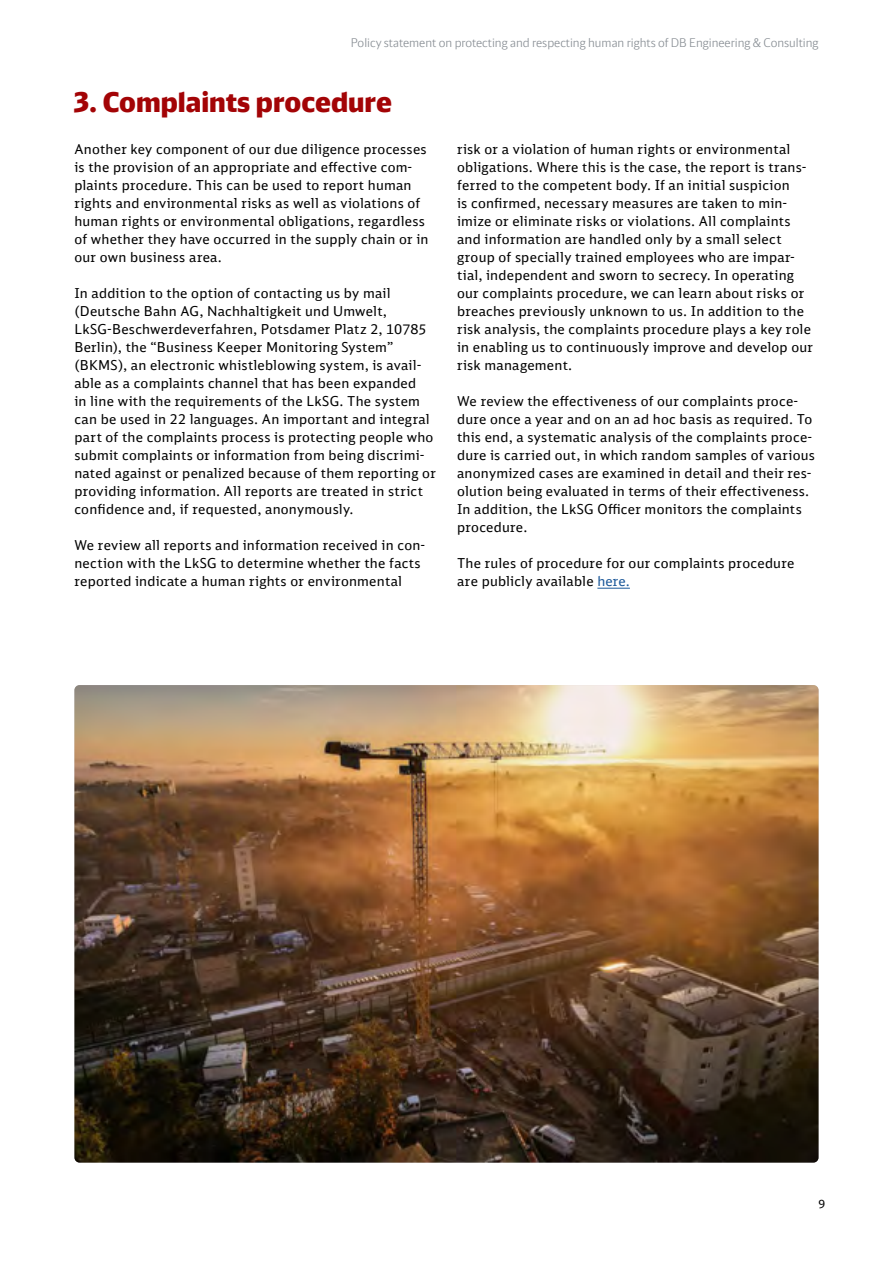
<style>
.page{position:relative;width:893px;height:1263px;background:#fff}
.page>*{position:absolute;margin:0;border:0;box-sizing:border-box;transform-origin:0 0}
.t1{font:900 27px "DB Head";color:#a30406}
.t2{font:13.5px/18px "DB Sans";letter-spacing:.02em;color:#000}
.t3{font:300 12px "DB Neo Head";color:#878d93}
.t4{font:11.25px "DB Sans";color:#000}
.s1{color:#1b5899}
</style>
<div class="page">
<hr style="left:597px;top:588px;width:33px;height:1px;background:#1b5899">
<img style="left:74px;top:685px;width:745px;height:477px">
<p class="t3" style="left:351px;top:35px;width:469px">Policy statement on protecting and respecting human rights of DB Engineering &amp; Consulting</p>
<h1 class="t1" style="left:74px;top:85px;width:319px">3. Complaints procedure</h1>
<p class="t2" style="left:74px;top:140px;width:356px">Another key component of our due diligence processes is the provision of an appropriate and effective com&shy;plaints procedure. This can be used to report human rights and environmental risks as well as violations of human rights or environmental obligations, regardless of whether they have occurred in the supply chain or in our own business area.</p>
<p class="t2" style="left:74px;top:284px;width:363px">In addition to the option of contacting us by mail (Deutsche Bahn AG, Nachhaltigkeit und Umwelt, LkSG-Beschwerdeverfahren, Potsdamer Platz 2, 10785<br>Berlin), the “Business Keeper Monitoring System” (BKMS), an electronic whistleblowing system, is avail&shy;able as a complaints channel that has been expanded<br>in line with the requirements of the LkSG. The system can be used in 22 languages. An important and integral part of the complaints process is protecting people who submit complaints or information from being discrimi&shy;nated against or penalized because of them reporting or providing information. All reports are treated in strict confidence and, if requested, anonymously.</p>
<p class="t2" style="left:74px;top:536px;width:352px">We review all reports and information received in con&shy;nection with the LkSG to determine whether the facts reported indicate a human rights or environmental</p>
<p class="t2" style="left:457px;top:140px;width:357px">risk or a violation of human rights or environmental obligations. Where this is the case, the report is trans&shy;ferred to the competent body. If an initial suspicion<br>is confirmed, necessary measures are taken to min&shy;imize or eliminate risks or violations. All complaints and information are handled only by a small select group of specially trained employees who are impar&shy;tial, independent and sworn to secrecy. In operating our complaints procedure, we can learn about risks or breaches previously unknown to us. In addition to the risk analysis, the complaints procedure plays a key role in enabling us to continuously improve and develop our risk management.</p>
<p class="t2" style="left:457px;top:392px;width:359px">We review the effectiveness of our complaints proce&shy;dure once a year and on an ad hoc basis as required. To this end, a systematic analysis of the complaints proce&shy;dure is carried out, in which random samples of various anonymized cases are examined in detail and their res&shy;olution being evaluated in terms of their effectiveness.<br>In addition, the LkSG Officer monitors the complaints procedure.</p>
<p class="t2" style="left:457px;top:554px;width:339px">The rules of procedure for our complaints procedure are publicly available <span class="s1">here.</span></p>
<p class="t4" style="left:819px;top:1197px;width:8px">9</p>
</div>
